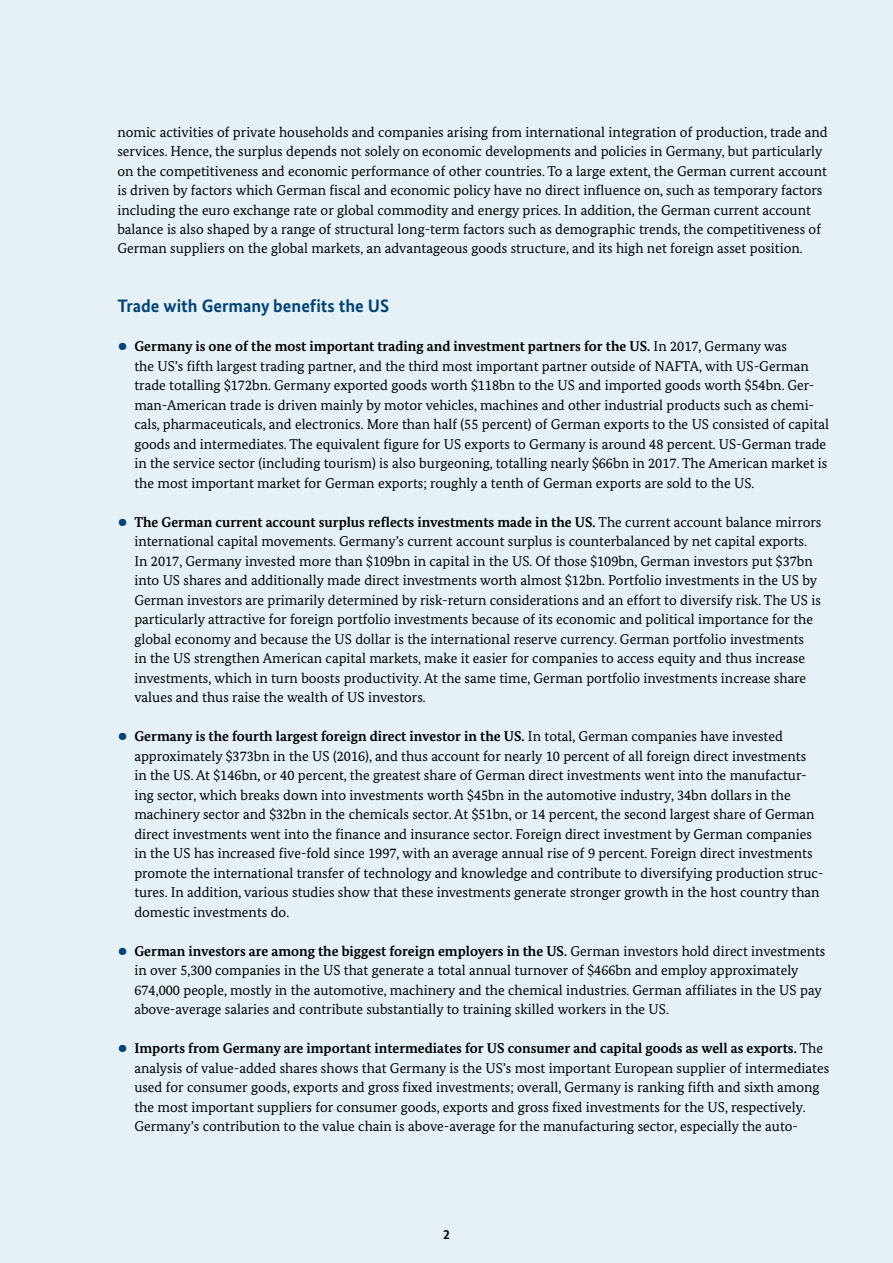
<style>
.page{position:relative;width:893px;height:1263px;background:#e5f0f7}
.page>*{position:absolute;margin:0;border:0;box-sizing:border-box;transform-origin:0 0}
.t1{font:700 18px "Bundes Sans";color:#004377}
.t2{font:14.25px/19.5px "Bundes Serif";color:#000}
.t3{font:700 13.5px "Bundes Sans";color:#000}
.s1{font-weight:700;font-size:31.5px;color:#004377}
.s2{font-weight:700}
</style>
<div class="page">
<p class="t2" style="left:117px;top:122px;width:712px">nomic activities of private households and companies arising from international integration of production, trade and services. Hence, the surplus depends not solely on economic developments and policies in Germany, but particularly on the competitiveness and economic performance of other countries. To a large extent, the German current account is driven by factors which German fiscal and economic policy have no direct influence on, such as temporary factors including the euro exchange rate or global commodity and energy prices. In addition, the German current account balance is also shaped by a range of structural long-term factors such as demographic trends, the competitiveness of German suppliers on the global markets, an advantageous goods structure, and its high net foreign asset position.</p>
<p class="t1" style="left:117px;top:295px;width:273px">Trade with Germany benefits the US</p>
<p class="t2" style="left:134px;top:336px;width:696px;text-indent:-17px"><span class="s1">•</span> <span class="s2">Germany is one of the most important trading and investment partners for the US.</span> In 2017, Germany was<br>the US’s fifth largest trading partner, and the third most important partner outside of NAFTA, with US-German trade totalling $172bn. Germany exported goods worth $118bn to the US and imported goods worth $54bn. Ger&shy;man-American trade is driven mainly by motor vehicles, machines and other industrial products such as chemi&shy;cals, pharmaceuticals, and electronics. More than half (55 percent) of German exports to the US consisted of capital goods and intermediates. The equivalent figure for US exports to Germany is around 48 percent. US-German trade in the service sector (including tourism) is also burgeoning, totalling nearly $66bn in 2017. The American market is the most important market for German exports; roughly a tenth of German exports are sold to the US.</p>
<p class="t2" style="left:134px;top:512px;width:689px;text-indent:-17px"><span class="s1">•</span> <span class="s2">The German current account surplus reflects investments made in the US.</span> The current account balance mirrors international capital movements. Germany’s current account surplus is counterbalanced by net capital exports.<br>In 2017, Germany invested more than $109bn in capital in the US. Of those $109bn, German investors put $37bn into US shares and additionally made direct investments worth almost $12bn. Portfolio investments in the US by German investors are primarily determined by risk-return considerations and an effort to diversify risk. The US is particularly attractive for foreign portfolio investments because of its economic and political importance for the global economy and because the US dollar is the international reserve currency. German portfolio investments<br>in the US strengthen American capital markets, make it easier for companies to access equity and thus increase investments, which in turn boosts productivity. At the same time, German portfolio investments increase share values and thus raise the wealth of US investors.</p>
<p class="t2" style="left:134px;top:726px;width:691px;text-indent:-17px"><span class="s1">•</span> <span class="s2">Germany is the fourth largest foreign direct investor in the US.</span> In total, German companies have invested approximately $373bn in the US (2016), and thus account for nearly 10 percent of all foreign direct investments<br>in the US. At $146bn, or 40 percent, the greatest share of German direct investments went into the manufactur&shy;ing sector, which breaks down into investments worth $45bn in the automotive industry, 34bn dollars in the machinery sector and $32bn in the chemicals sector. At $51bn, or 14 percent, the second largest share of German direct investments went into the finance and insurance sector. Foreign direct investment by German companies in the US has increased five-fold since 1997, with an average annual rise of 9 percent. Foreign direct investments promote the international transfer of technology and knowledge and contribute to diversifying production struc&shy;tures. In addition, various studies show that these investments generate stronger growth in the host country than domestic investments do.</p>
<p class="t2" style="left:134px;top:941px;width:692px;text-indent:-17px"><span class="s1">•</span> <span class="s2">German investors are among the biggest foreign employers in the US.</span> German investors hold direct investments in over 5,300 companies in the US that generate a total annual turnover of $466bn and employ approximately 674,000 people, mostly in the automotive, machinery and the chemical industries. German affiliates in the US pay above-average salaries and contribute substantially to training skilled workers in the US.</p>
<p class="t2" style="left:134px;top:1038px;width:696px;text-indent:-17px"><span class="s1">•</span> <span class="s2">Imports from Germany are important intermediates for US consumer and capital goods as well as exports.</span> The analysis of value-added shares shows that Germany is the US’s most important European supplier of intermediates used for consumer goods, exports and gross fixed investments; overall, Germany is ranking fifth and sixth among the most important suppliers for consumer goods, exports and gross fixed investments for the US, respectively.<br>Germany’s contribution to the value chain is above-average for the manufacturing sector, especially the auto-</p>
<p class="t3" style="left:443px;top:1226px;width:8px">2</p>
</div>
